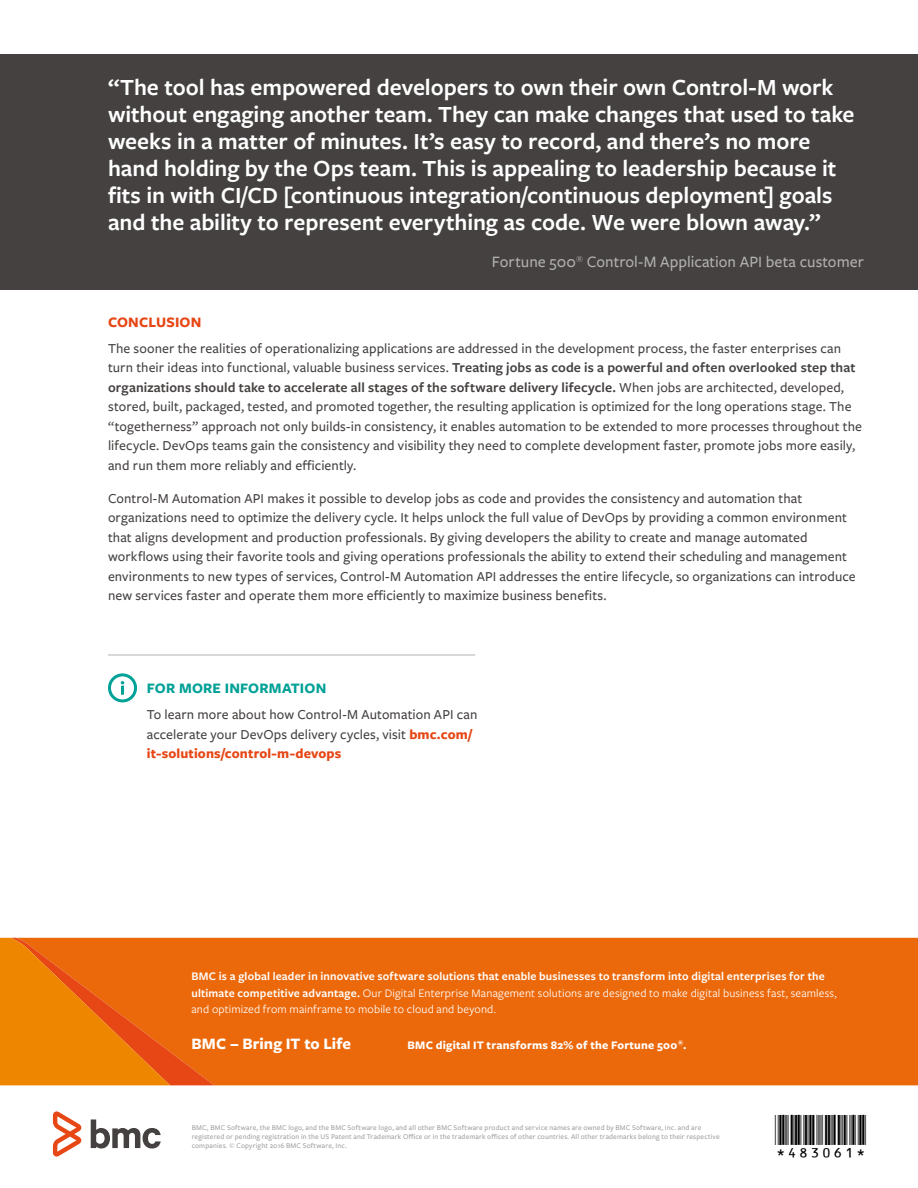
<style>
.page{position:relative;width:918px;height:1188px;background:#fff}
.page>*{position:absolute;margin:0;border:0;box-sizing:border-box;transform-origin:0 0}
.t1{font:30px "BC39 HI Tall HR";color:#000}
.t2{font:600 24px/27px "Freight Sans Pro";letter-spacing:-.005em;color:#fff}
.t3{font:500 16.5px "Freight Sans Pro";color:#b1b1af}
.t4{font:700 16.5px "Freight Sans Pro";letter-spacing:.005em;color:#fff}
.t5{font:700 15px "Freight Sans Pro";letter-spacing:.01em;color:#00a196}
.t6{font:700 15px "Freight Sans Pro";letter-spacing:.01em;color:#e64715}
.t7{font:500 14.25px/19.5px "Freight Sans Pro";letter-spacing:.005em;color:#444140}
.t8{font:600 12px/16.5px "Freight Sans Pro";letter-spacing:.015em;color:#fff}
.t9{font:500 12px/16.5px "Freight Sans Pro";letter-spacing:.015em;color:#fff}
.t10{font:700 12px "Freight Sans Pro";letter-spacing:.015em;color:#fff}
.t11{font:500 7.5px/9px "Freight Sans Pro";letter-spacing:.02em;color:#9c9e9f}
.s1{font-weight:600}
.s2{font-weight:700;color:#e64715}
.s3{font-weight:400}
</style>
<div class="page">
<svg style="left:91px;top:1119px;width:70px;height:30px"></svg>
<svg style="left:53px;top:1111px;width:28px;height:46px"></svg>
<div style="left:214px;top:938px;width:704px;height:147px;background:#eb690b"></div>
<svg style="left:0;top:938px;width:214px;height:147px;background:#ec7207"></svg>
<div style="left:108px;top:673px;width:29px;height:29px;border:3px solid #00a196;border-radius:50%"></div>
<svg style="left:121px;top:681px;width:3px;height:14px"></svg>
<hr style="left:108px;top:655px;width:367px;height:1px;background:#b1b1af">
<div style="left:0;top:54px;width:918px;height:235px;background:#444140"></div>
<p class="t2" style="left:108px;top:73px;width:748px">“The tool has empowered developers to own their own Control-M work without engaging another team. They can make changes that used to take weeks in a matter of minutes. It’s easy to record, and there’s no more hand holding by the Ops team. This is appealing to leadership because it fits in with CI/CD [continuous integration/continuous deployment] goals and the ability to represent everything as code. We were blown away.”</p>
<p class="t3" style="left:492px;top:251px;width:374px">Fortune 500<sup>®</sup> Control-M Application API beta customer</p>
<p class="t6" style="left:108px;top:312px;width:95px">CONCLUSION</p>
<p class="t7" style="left:108px;top:338px;width:756px">The sooner the realities of operationalizing applications are addressed in the development process, the faster enterprises can turn their ideas into functional, valuable business services. <span class="s1">Treating jobs as code is a powerful and often overlooked step that organizations should take to accelerate all stages of the software delivery lifecycle.</span> When jobs are architected, developed, stored, built, packaged, tested, and promoted together, the resulting application is optimized for the long operations stage. The “togetherness” approach not only builds-in consistency, it enables automation to be extended to more processes throughout the lifecycle. DevOps teams gain the consistency and visibility they need to complete development faster, promote jobs more easily, and run them more reliably and efficiently.</p>
<p class="t7" style="left:108px;top:488px;width:749px">Control-M Automation API makes it possible to develop jobs as code and provides the consistency and automation that organizations need to optimize the delivery cycle. It helps unlock the full value of DevOps by providing a common environment that aligns development and production professionals. By giving developers the ability to create and manage automated workflows using their favorite tools and giving operations professionals the ability to extend their scheduling and management environments to new types of services, Control-M Automation API addresses the entire lifecycle, so organizations can introduce new services faster and operate them more efficiently to maximize business benefits.</p>
<p class="t5" style="left:147px;top:678px;width:181px">FOR MORE INFORMATION</p>
<p class="t7" style="left:147px;top:704px;width:332px">To learn more about how Control-M Automation API can accelerate your DevOps delivery cycles, visit <span class="s2">bmc.com/ it-solutions/control-m-devops</span></p>
<p class="t8" style="left:191px;top:968px;width:647px">BMC is a global leader in innovative software solutions that enable businesses to transform into digital enterprises for the ultimate competitive advantage. <span class="s3">Our Digital Enterprise Management solutions are designed to make digital business fast, seamless, and optimized from mainframe to mobile to cloud and beyond.</span></p>
<p class="t4" style="left:191px;top:1033px;width:161px">BMC – Bring IT to Life</p>
<p class="t10" style="left:407px;top:1037px;width:281px">BMC digital IT transforms 82% of the Fortune 500<sup>®</sup>.</p>
<p class="t9" style="left:216px;top:971px;width:581px">advantage. We have worked with thousands of leading companies to create and deliver powerful IT management services. From mainframe to cloud to mobile, we pair high-speed digital innovation with robust IT industrialization—</p>
<p class="t10" style="left:216px;top:1044px;width:123px">BMC – Bring IT to Life.</p>
<p class="t11" style="left:192px;top:1123px;width:529px">BMC, BMC Software, the BMC logo, and the BMC Software logo, and all other BMC Software product and service names are owned by BMC Software, Inc. and are registered or pending registration in the US Patent and Trademark Office or in the trademark offices of other countries. All other trademarks belong to their respective companies. © Copyright 2016 BMC Software, Inc.</p>
<h1 class="t1" style="left:775px;top:1107px;width:93px">*483061*</h1>
</div>
